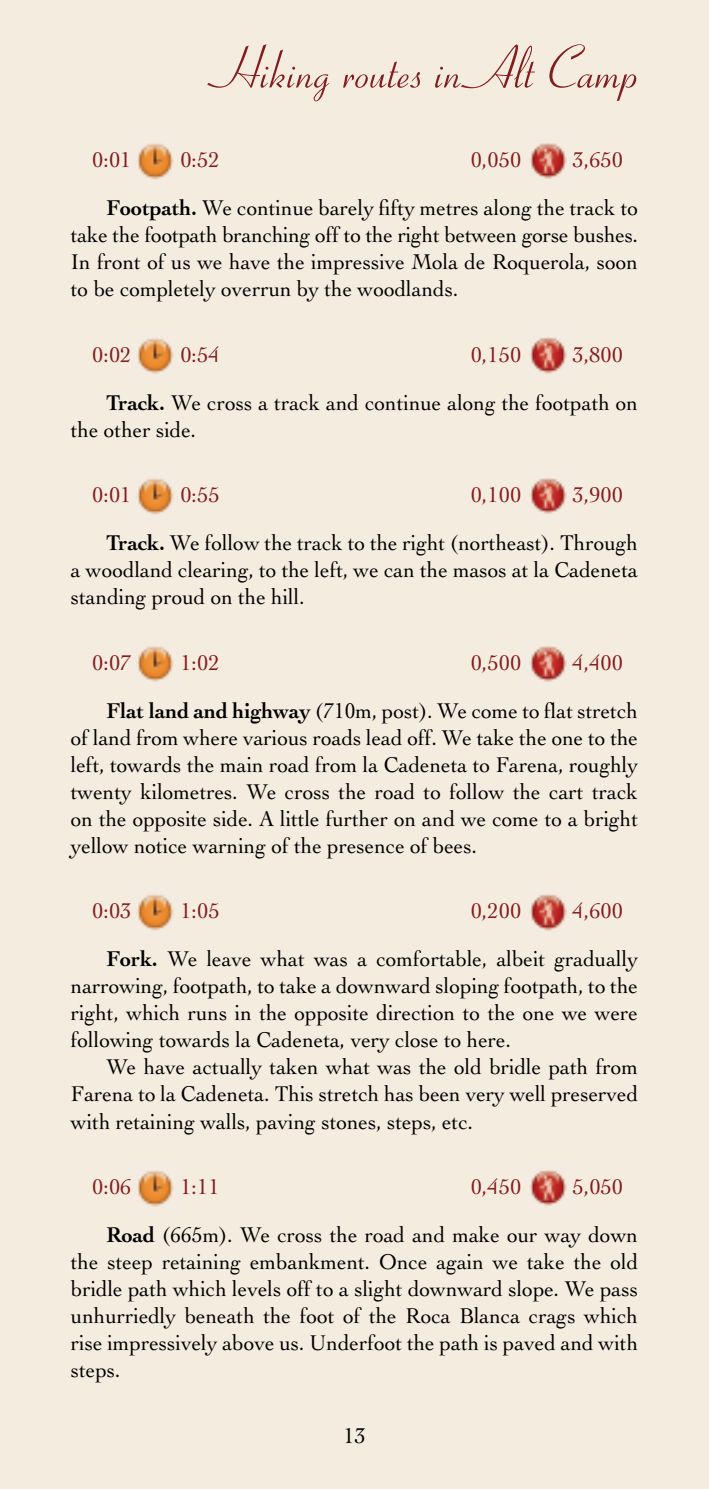
<style>
.page{position:relative;width:709px;height:1489px;background:#fff}
.page>*{position:absolute;margin:0;border:0;box-sizing:border-box;transform-origin:0 0}
.t1{font:60px "Coronet";color:#841c1e}
.t2{font:22.5px/27px "Cochin";color:#000;scale:.95 1}
.t3{font:22.5px "Cochin";color:#841c1e}
.t4{font:22.5px "Cochin";color:#000}
.s1{color:#841c1e}
.s2{font-weight:700}
</style>
<div class="page">
<div style="left:0;top:0;width:709px;height:1488px;background:#f5ece0"></div>
<img style="left:520px;top:132px;width:55px;height:56px">
<img style="left:127px;top:132px;width:56px;height:56px">
<img style="left:520px;top:327px;width:55px;height:55px">
<img style="left:127px;top:327px;width:56px;height:55px">
<img style="left:520px;top:467px;width:55px;height:56px">
<img style="left:127px;top:467px;width:56px;height:56px">
<img style="left:520px;top:635px;width:55px;height:55px">
<img style="left:127px;top:635px;width:56px;height:55px">
<img style="left:520px;top:883px;width:55px;height:56px">
<img style="left:127px;top:883px;width:56px;height:56px">
<img style="left:520px;top:1159px;width:55px;height:55px">
<img style="left:127px;top:1159px;width:56px;height:55px">
<h1 class="t1" style="left:217px;top:32px;width:423px">Hiking routes in Alt Camp</h1>
<p class="t2" style="left:106px;top:135px;width:561px;line-height:48.2px;text-indent:466px"><span class="s1">3,650<br></span><span class="s2">Footpath.</span> We continue barely fifty metres along the track to</p>
<p class="t2" style="left:71px;top:221px;width:598px;text-align:justify">take the footpath branching off to the right between gorse bushes.<br>In front of us we have the impressive Mola de Roquerola, soon to be completely overrun by the woodlands.</p>
<p class="t3" style="left:92px;top:147px;width:41px">0:01</p>
<p class="t3" style="left:180px;top:147px;width:29px">0:52</p>
<p class="t3" style="left:471px;top:147px;width:52px">0,050</p>
<p class="t3" style="left:92px;top:341px;width:39px">0:02</p>
<p class="t3" style="left:180px;top:341px;width:29px">0:54</p>
<p class="t3" style="left:471px;top:341px;width:52px">0,150</p>
<p class="t2" style="left:106px;top:330px;width:561px;line-height:48.2px;text-indent:466px"><span class="s1">3,800<br></span><span class="s2">Track.</span> We cross a track and continue along the footpath on</p>
<p class="t2" style="left:71px;top:416px;width:133px">the other side.</p>
<p class="t3" style="left:92px;top:482px;width:41px">0:01</p>
<p class="t3" style="left:180px;top:482px;width:29px">0:55</p>
<p class="t3" style="left:470px;top:482px;width:52px">0,100</p>
<p class="t2" style="left:106px;top:470px;width:561px;line-height:48.2px;text-indent:466px"><span class="s1">3,900<br></span><span class="s2">Track.</span> We follow the track to the right (northeast). Through</p>
<p class="t2" style="left:71px;top:556px;width:598px">a woodland clearing, to the left, we can the masos at la Cadeneta standing proud on the hill.</p>
<p class="t2" style="left:106px;top:638px;width:561px;line-height:48.2px;text-indent:466px"><span class="s1">4,400<br></span><span class="s2">Flat land and highway</span> (710m, post). We come to flat stretch</p>
<p class="t2" style="left:71px;top:724px;width:598px;text-align:justify">of land from where various roads lead off. We take the one to the left, towards the main road from la Cadeneta to Farena, roughly twenty kilometres. We cross the road to follow the cart track on the opposite side. A little further on and we come to a bright yellow notice warning of the presence of bees.</p>
<p class="t3" style="left:92px;top:649px;width:41px">0:07</p>
<p class="t3" style="left:180px;top:649px;width:39px">1:02</p>
<p class="t3" style="left:471px;top:649px;width:52px">0,500</p>
<p class="t2" style="left:106px;top:886px;width:561px;line-height:48.2px;text-indent:466px"><span class="s1">4,600<br></span><span class="s2">Fork.</span> We leave what was a comfortable, albeit gradually</p>
<p class="t2" style="left:71px;top:972px;width:598px;text-align:justify">narro-wing, footpath, to take a downward sloping footpath, to the right, which runs in the opposite direction to the one we were following towards la Cadeneta, very close to here.</p>
<p class="t2" style="left:71px;top:1053px;width:598px;text-align:justify;text-indent:35px">We have actually taken what was the old bridle path from Farena to la Cadeneta. This stretch has been very well preserved with retaining walls, paving stones, steps, etc.</p>
<p class="t3" style="left:92px;top:898px;width:40px">0:03</p>
<p class="t3" style="left:180px;top:898px;width:39px">1:05</p>
<p class="t3" style="left:471px;top:898px;width:52px">0,200</p>
<p class="t3" style="left:92px;top:1173px;width:41px">0:06</p>
<p class="t3" style="left:180px;top:1173px;width:41px">1:11</p>
<p class="t3" style="left:470px;top:1173px;width:52px">0,450</p>
<p class="t2" style="left:106px;top:1162px;width:561px;line-height:48.2px;text-indent:466px"><span class="s1">5,050<br></span><span class="s2">Road</span> (665m). We cross the road and make our way down</p>
<p class="t2" style="left:71px;top:1248px;width:598px;text-align:justify">the steep retaining embankment. Once again we take the old brid-le path which levels off to a slight downward slope. We pass unhurriedly beneath the foot of the Roca Blanca crags which rise impressively above us. Underfoot the path is paved and with steps.</p>
<p class="t4" style="left:343px;top:1422px;width:23px">13</p>
</div>
